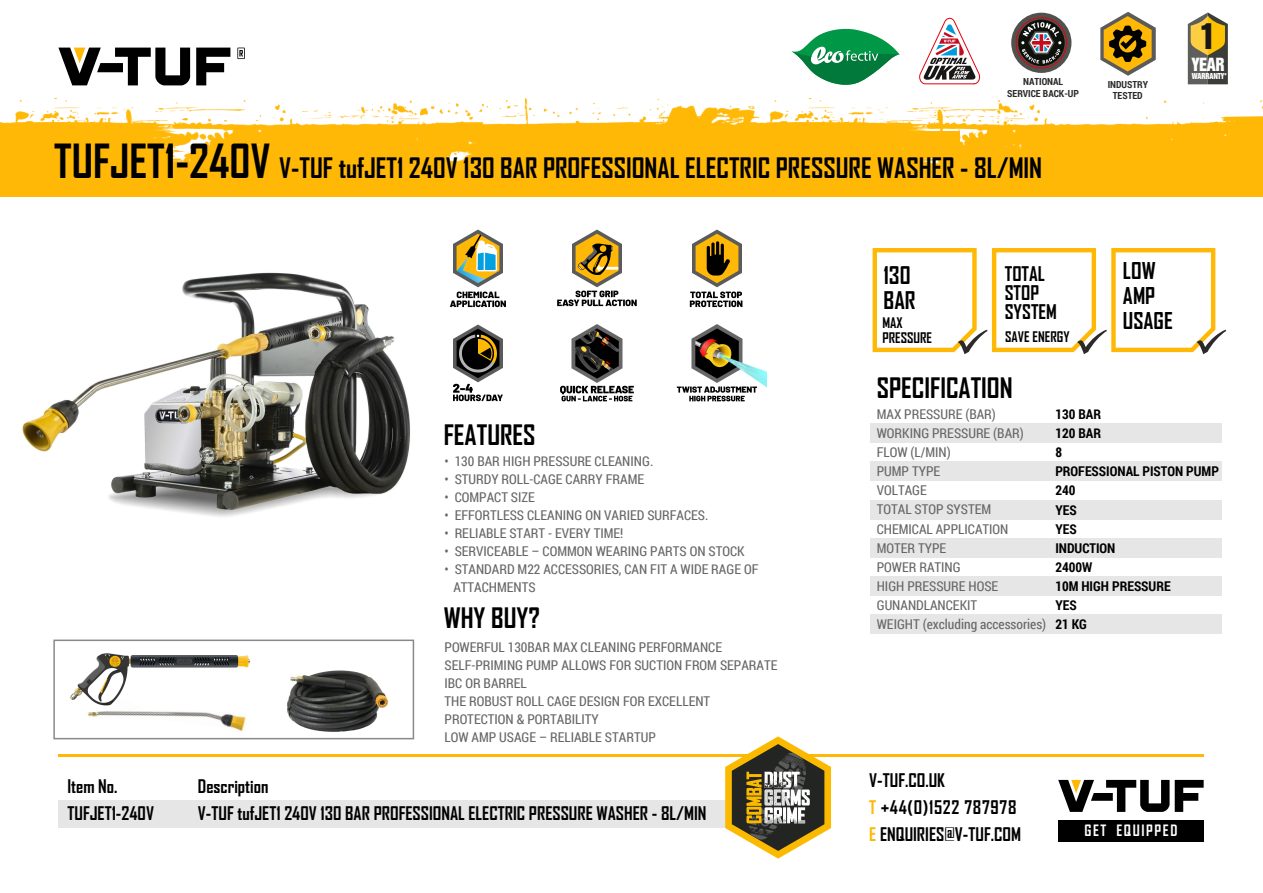
<style>
.page{position:relative;width:1263px;height:893px;background:#fff}
.page>*{position:absolute;margin:0;border:0;box-sizing:border-box;transform-origin:0 0}
.t1{font:32.4px "Swiss 921 BT Regular A";color:#181716}
.t2{font:700 27px "Agency FB";color:#000}
.t3{font:700 23.4px/24.9px "Agency FB";color:#000}
.t4{font:700 22.2px/24.9px "Agency FB";color:#000}
.t5{font:700 19.35px/19.2px "Agency FB";color:#000}
.t6{font:700 18px/27.2px "Agency FB";color:#000}
.t7{font:16.65px "Swiss 921 BT Regular A";color:#fff}
.t8{font:700 15px "Agency FB";letter-spacing:.105em;color:#fff}
.t9{font:700 13.95px/15.3px "Agency FB";color:#000}
.t10{font:13.5px/19.2px "Roboto Condensed";color:#666}
.t11{font:700 13.5px/19.2px "Roboto Condensed";color:#000}
.t12{font:700 9.75px/11.7px "Roboto Condensed";color:#2b2a29;text-align:center}
.t13{font:7.5px "Swiss 921 BT Regular A";letter-spacing:-.015em;color:#fff}
.s1{font-size:45px}
.s2{color:#ffb805}
</style>
<div class="page">
<img style="left:22px;top:272px;width:388px;height:245px">
<img style="left:0;top:98px;width:1263px;height:99px">
<div style="left:1203px;top:114px;width:60px;height:83px;background:#ffb805"></div>
<div style="left:909px;top:132px;width:51px;height:26px;background:#ffb805"></div>
<svg style="left:196px;top:48px;width:34px;height:37px"></svg>
<svg style="left:58px;top:48px;width:132px;height:37px"></svg>
<div style="left:58px;top:801px;width:714px;height:27px;background:#e6e6e6"></div>
<hr style="left:58px;top:754px;width:1146px;height:3px;background:#ffb805">
<svg style="left:725px;top:736px;width:106px;height:123px"></svg>
<svg style="left:1175px;top:780px;width:29px;height:32px"></svg>
<svg style="left:1058px;top:780px;width:111px;height:32px"></svg>
<div style="left:1058px;top:820px;width:146px;height:21px;background:#000"></div>
<svg style="left:237px;top:48px;width:8px;height:11px"></svg>
<svg style="left:919px;top:17px;width:62px;height:67px"></svg>
<svg style="left:1011px;top:13px;width:60px;height:60px"></svg>
<div style="left:1016px;top:18px;width:51px;height:50px;border:1px solid #e2000b;border-radius:50%"></div>
<div style="left:1018px;top:20px;width:46px;height:46px;background:#0d100b;border-radius:50%"></div>
<svg style="left:1021px;top:22px;width:40px;height:42px"></svg>
<svg style="left:1100px;top:12px;width:56px;height:64px"></svg>
<svg style="left:1188px;top:12px;width:40px;height:72px;background:#97864d"></svg>
<img style="left:450px;top:229px;width:56px;height:79px">
<img style="left:676px;top:324px;width:90px;height:78px">
<img style="left:560px;top:324px;width:74px;height:78px">
<img style="left:689px;top:229px;width:54px;height:79px">
<img style="left:557px;top:229px;width:80px;height:78px">
<img style="left:453px;top:324px;width:50px;height:78px">
<div style="left:870px;top:423px;width:351px;height:19px;background:#e6e6e6"></div>
<div style="left:870px;top:462px;width:351px;height:19px;background:#e6e6e6"></div>
<div style="left:870px;top:500px;width:351px;height:19px;background:#e6e6e6"></div>
<div style="left:870px;top:538px;width:351px;height:19px;background:#e6e6e6"></div>
<div style="left:870px;top:576px;width:351px;height:20px;background:#e6e6e6"></div>
<div style="left:870px;top:615px;width:351px;height:19px;background:#e6e6e6"></div>
<svg style="left:791px;top:28px;width:109px;height:57px"></svg>
<svg style="left:53px;top:639px;width:362px;height:101px"></svg>
<svg style="left:872px;top:248px;width:344px;height:105px"></svg>
<p class="t12" style="left:1007px;top:75px;width:73px">NATIONAL<br>SERVICE BACK-UP</p>
<p class="t12" style="left:1108px;top:78px;width:42px">INDUSTRY<br>TESTED</p>
<h2 class="t2" style="left:54px;top:151px;width:990px"><span class="s1">TUFJET1-240V</span> V-TUF tufJET1 240V 130 BAR PROFESSIONAL ELECTRIC PRESSURE WASHER - 8L/MIN</h2>
<h1 class="t1" style="left:1199px;top:15px;width:18px">1</h1>
<p class="t7" style="left:1192px;top:53px;width:34px">YEAR</p>
<p class="t13" style="left:1192px;top:71px;width:37px">WARRANTY*</p>
<h3 class="t3" style="left:883px;top:262px;width:34px">130<br>BAR</h3>
<p class="t9" style="left:882px;top:315px;width:51px">MAX<br>PRESSURE</p>
<h3 class="t5" style="left:1005px;top:263px;width:54px">TOTAL<br>STOP<br>SYSTEM</h3>
<p class="t9" style="left:1005px;top:329px;width:66px">SAVE ENERGY</p>
<h3 class="t4" style="left:1123px;top:258px;width:51px">LOW<br>AMP<br>USAGE</h3>
<h3 class="t6" style="left:67px;top:772px;width:88px">Item No.<br>TUFJET1-240V</h3>
<h2 class="t2" style="left:444px;top:418px;width:93px">FEATURES</h2>
<p class="t10" style="left:444px;top:451px;width:210px">• 130 BAR HIGH PRESSURE CLEANING.</p>
<p class="t10" style="left:444px;top:469px;width:201px">• STURDY ROLL-CAGE CARRY FRAME</p>
<p class="t10" style="left:444px;top:487px;width:92px">• COMPACT SIZE</p>
<p class="t10" style="left:444px;top:505px;width:265px">• EFFORTLESS CLEANING ON VARIED SURFACES.</p>
<p class="t10" style="left:444px;top:523px;width:180px">• RELIABLE START - EVERY TIME!</p>
<p class="t10" style="left:444px;top:541px;width:302px">• SERVICEABLE – COMMON WEARING PARTS ON STOCK</p>
<p class="t10" style="left:453px;top:559px;width:306px;line-height:18px;text-indent:-9px">• STANDARD M22 ACCESSORIES, CAN FIT A WIDE RAGE OF<br>ATTACHMENTS</p>
<h2 class="t2" style="left:444px;top:601px;width:98px">WHY BUY?</h2>
<p class="t10" style="left:444px;top:638px;width:334px;line-height:18px">POWERFUL 130BAR MAX CLEANING PERFORMANCE SELF-PRIMING PUMP ALLOWS FOR SUCTION FROM SEPARATE IBC OR BARREL<br>THE ROBUST ROLL CAGE DESIGN FOR EXCELLENT PROTECTION &amp; PORTABILITY<br>LOW AMP USAGE – RELIABLE STARTUP</p>
<h2 class="t2" style="left:877px;top:371px;width:138px">SPECIFICATION</h2>
<p class="t10" style="left:877px;top:404px;width:171px">MAX PRESSURE (BAR)<br>WORKING PRESSURE (BAR)<br>FLOW (L/MIN)<br>PUMP TYPE<br>VOLTAGE<br>TOTAL STOP SYSTEM<br>CHEMICAL APPLICATION<br>MOTER TYPE<br>POWER RATING<br>HIGH PRESSURE HOSE<br>GUNANDLANCEKIT<br>WEIGHT (excluding accessories)</p>
<p class="t11" style="left:1055px;top:404px;width:165px">130 BAR<br>120 BAR<br>8<br>PROFESSIONAL PISTON PUMP<br>240<br>YES<br>YES<br>INDUCTION<br>2400W<br>10M HIGH PRESSURE<br>YES<br>21 KG</p>
<h3 class="t6" style="left:198px;top:772px;width:510px">Description<br>V-TUF tufJET1 240V 130 BAR PROFESSIONAL ELECTRIC PRESSURE WASHER - 8L/MIN</h3>
<h3 class="t6" style="left:869px;top:766px;width:153px">V-TUF.CO.UK<br><span class="s2">T</span> +44(0)1522 787978<br><span class="s2">E</span> ENQUIRIES@V-TUF.COM</h3>
<p class="t8" style="left:1084px;top:821px;width:94px">GET EQUIPPED</p>
</div>
